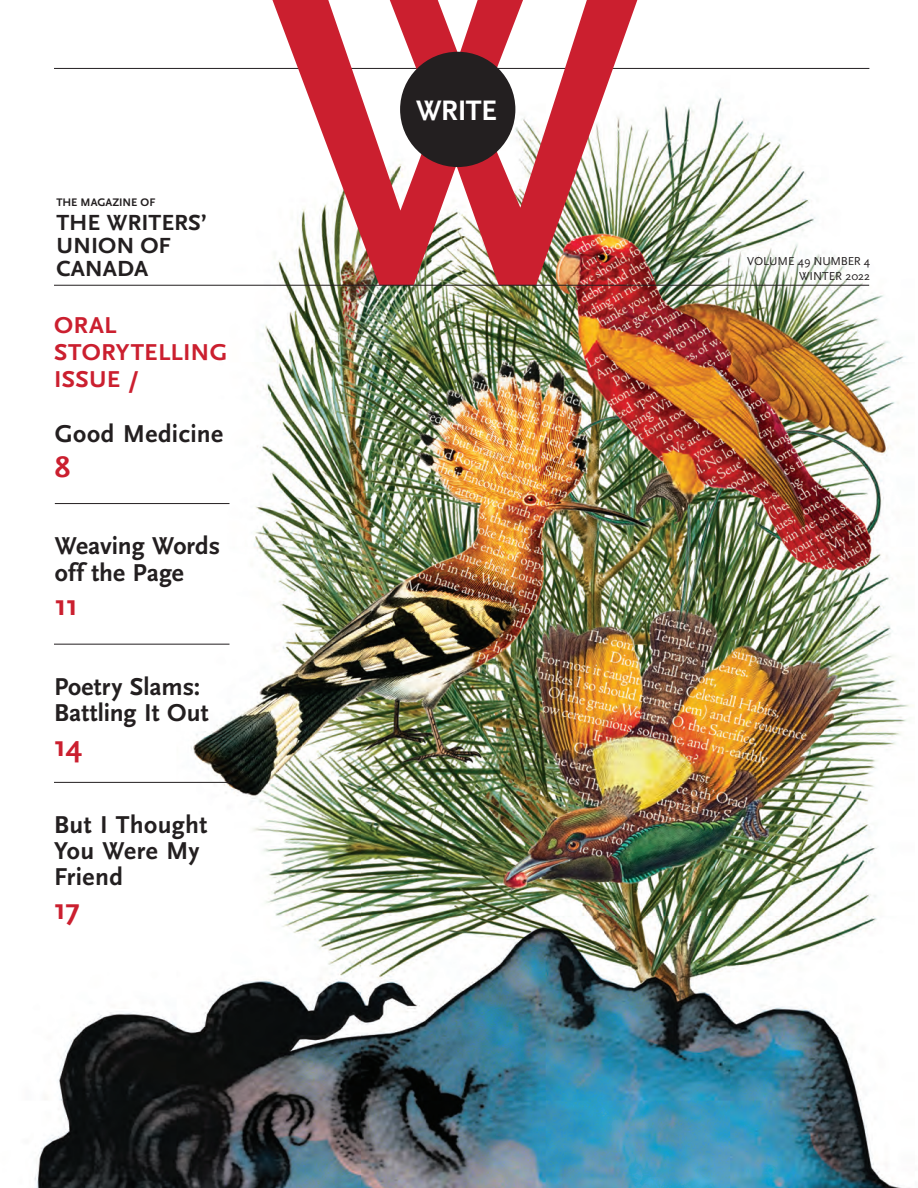
<style>
.page{position:relative;width:918px;height:1188px;background:#fff}
.page>*{position:absolute;margin:0;border:0;box-sizing:border-box;transform-origin:0 0}
.t1{font:700 30px "Scala Sans";color:#cb1f2f;scale:1.04 1}
.t2{font:700 29.4px "Scala Sans";letter-spacing:-.02em;color:#fff}
.t3{font:700 25.5px/26.4px "Scala Sans";letter-spacing:.005em;color:#231f20}
.t4{font:700 24px "Scala Sans";letter-spacing:.01em;color:#cb1f2f;scale:1.04 1}
.t5{font:700 22.95px "Scala Sans";color:#231f20;scale:1.04 1}
.t6{font:12px/14.4px "Scala Sans";color:#231f20;text-align:right}
.t7{font:700 11.4px "Scala Sans";color:#231f20}
</style>
<div class="page">
<img style="left:34px;top:0;width:877px;height:1188px">
<hr style="left:54px;top:68px;width:815px;height:1px;background:#231f20">
<svg style="left:272px;top:0;width:365px;height:285px"></svg>
<div style="left:400px;top:52px;width:115px;height:115px;background:#231f20;border-radius:50%"></div>
<hr style="left:55px;top:503px;width:175px;height:1px;background:#231f20">
<hr style="left:54px;top:285px;width:815px;height:1px;background:#231f20">
<hr style="left:54px;top:644px;width:176px;height:1px;background:#231f20">
<hr style="left:54px;top:782px;width:176px;height:1px;background:#231f20">
<p class="t7" style="left:56px;top:196px;width:100px">THE MAGAZINE OF</p>
<p class="t5" style="left:56px;top:211px;width:146px">THE WRITERS’</p>
<p class="t5" style="left:56px;top:233px;width:112px">UNION OF</p>
<p class="t5" style="left:56px;top:256px;width:90px">CANADA</p>
<p class="t4" style="left:54px;top:312px;width:62px">ORAL</p>
<p class="t4" style="left:54px;top:339px;width:168px">STORYTELLING</p>
<p class="t4" style="left:54px;top:366px;width:83px">ISSUE /</p>
<p class="t3" style="left:55px;top:422px;width:170px">Good Medicine</p>
<p class="t1" style="left:55px;top:451px;width:16px">8</p>
<p class="t3" style="left:55px;top:533px;width:167px">Weaving Words off the Page</p>
<p class="t1" style="left:55px;top:589px;width:24px">11</p>
<p class="t3" style="left:54px;top:674px;width:156px">Poetry Slams:<br>Battling It Out</p>
<p class="t1" style="left:54px;top:730px;width:29px">14</p>
<p class="t3" style="left:54px;top:812px;width:155px;line-height:26px">But I Thought<br>You Were My<br>Friend</p>
<p class="t1" style="left:54px;top:893px;width:27px">17</p>
<p class="t2" style="left:416px;top:95px;width:82px">WRITE</p>
<p class="t6" style="left:747px;top:255px;width:125px">VOLUME 49 NUMBER 4<br>WINTER 2022</p>
</div>
